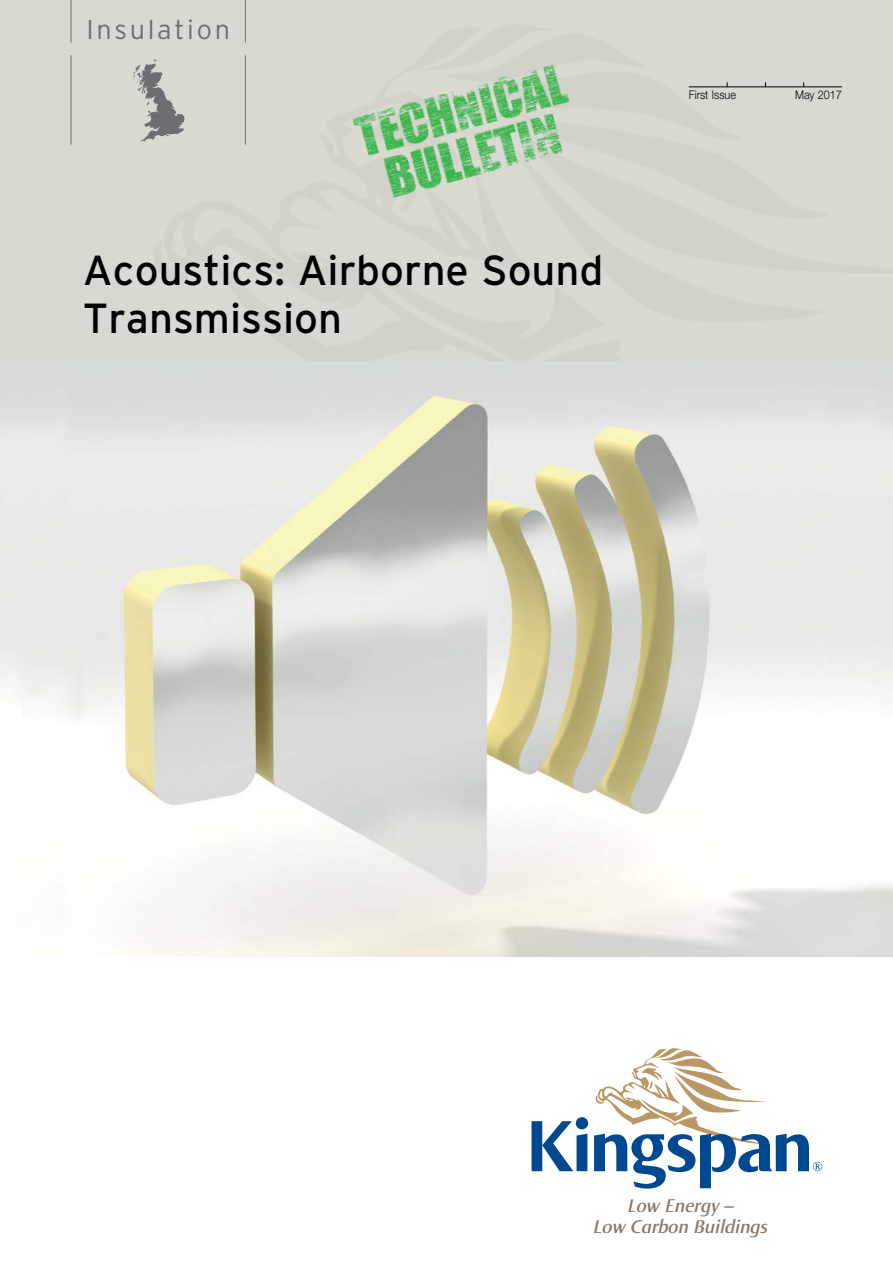
<style>
.page{position:relative;width:893px;height:1263px;background:#fff}
.page>*{position:absolute;margin:0;border:0;box-sizing:border-box;transform-origin:0 0}
.t1{font:42px/48px "Interstate";color:#000}
.t2{font:300 27px "Interstate";letter-spacing:.1em;color:#6d6e71}
.t3{font:italic 600 19.5px/21px "Norma";color:#8a7869;text-align:center}
.t4{font:300 12px "Helvetica Neue";color:#000;scale:.9 1}
</style>
<div class="page">
<div style="left:0;top:0;width:893px;height:361px;background:#d8d8d1"></div>
<hr style="left:71px;top:0;width:1px;height:43px;background:#6d6e71">
<hr style="left:245px;top:0;width:1px;height:43px;background:#6d6e71">
<hr style="left:689px;top:87px;width:153px;height:1px;background:#000">
<img style="left:0;top:361px;width:893px;height:596px">
<svg style="left:531px;top:1048px;width:291px;height:140px"></svg>
<img style="left:352px;top:64px;width:218px;height:134px">
<hr style="left:71px;top:55px;width:1px;height:90px;background:#6d6e71">
<hr style="left:245px;top:55px;width:1px;height:90px;background:#6d6e71">
<svg style="left:133px;top:59px;width:52px;height:83px"></svg>
<p class="t2" style="left:86px;top:14px;width:145px">Insulation</p>
<p class="t1" style="left:83px;top:246px;width:522px">Acoustics: Airborne Sound<br>Transmission</p>
<p class="t4" style="left:689px;top:87px;width:54px">First Issue</p>
<p class="t4" style="left:795px;top:87px;width:54px">May 2017</p>
<p class="t3" style="left:593px;top:1195px;width:176px">Low Energy –<br>Low Carbon Buildings</p>
</div>
